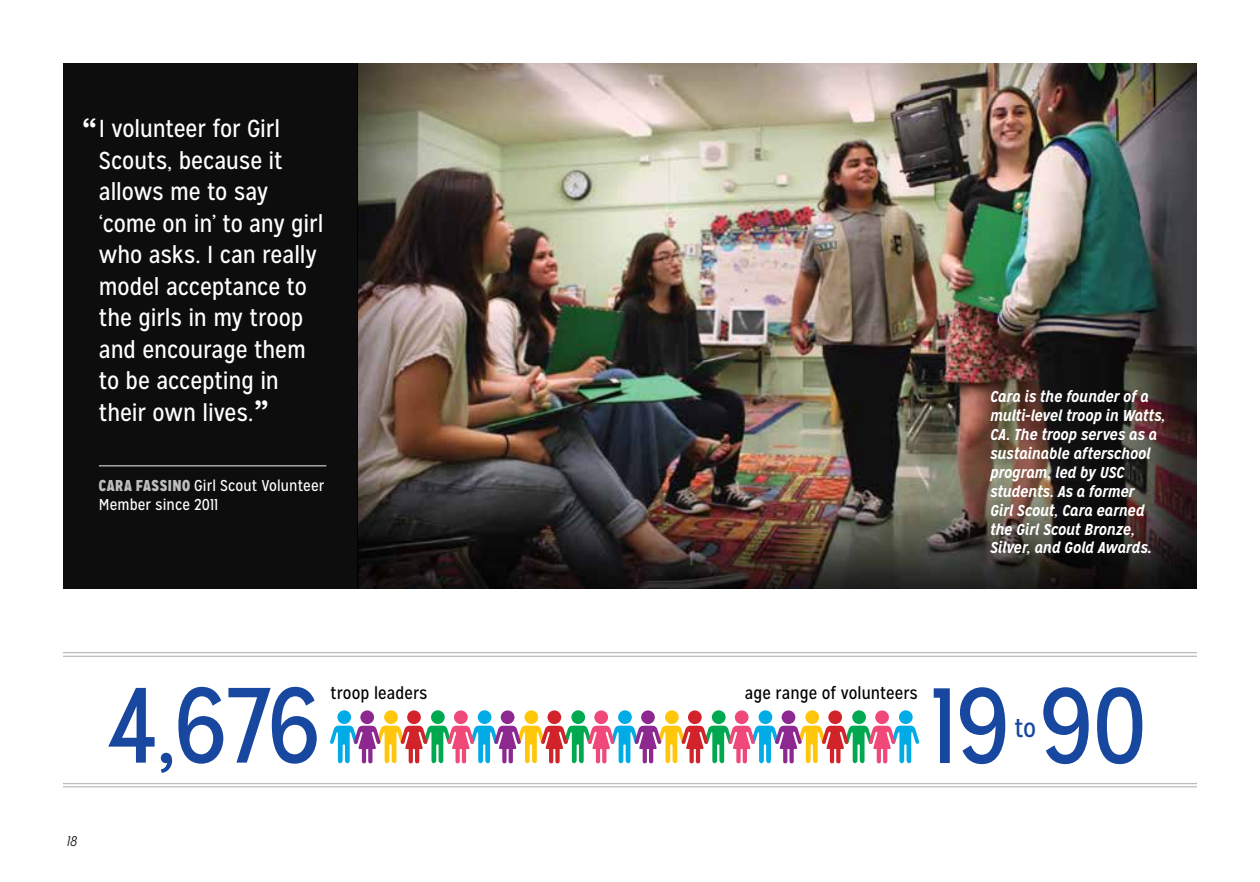
<style>
.page{position:relative;width:1260px;height:882px;background:#fff}
.page>*{position:absolute;margin:0;border:0;box-sizing:border-box;transform-origin:0 0}
.t1{font:106.75px "Mission Gothic";letter-spacing:-.02em;color:#17479e}
.t2{font:49px "Mission Gothic";color:#fff}
.t3{font:26.25px "Mission Gothic";color:#17479e}
.t4{font:24.5px/31.5px "Mission Gothic";letter-spacing:-.005em;color:#fff}
.t5{font:17.5px "Mission Gothic";color:#000}
.t6{font:italic 700 15.75px/18.9px "Mission Gothic";letter-spacing:-.015em;color:#fff}
.t7{font:15.75px/18.9px "Mission Gothic";letter-spacing:.01em;color:#fff}
.t8{font:italic 300 14px "Mission Gothic";color:#000}
.s1{font-weight:900;color:#bcbec0}
</style>
<div class="page">
<hr style="left:63px;top:656px;width:1134px;height:1px;background:#bcbec0">
<img style="left:358px;top:63px;width:839px;height:525px">
<div style="left:63px;top:63px;width:295px;height:525px;background:#0d0d0d"></div>
<hr style="left:99px;top:465px;width:227px;height:1px;background:#bcbec0">
<div style="left:337px;top:710px;width:14px;height:14px;background:#00abe6;border-radius:50%"></div>
<div style="left:431px;top:710px;width:14px;height:14px;background:#00a94f;border-radius:50%"></div>
<div style="left:571px;top:710px;width:14px;height:14px;background:#00a94f;border-radius:50%"></div>
<div style="left:712px;top:710px;width:14px;height:14px;background:#00a94f;border-radius:50%"></div>
<div style="left:852px;top:710px;width:14px;height:14px;background:#00a94f;border-radius:50%"></div>
<div style="left:384px;top:710px;width:14px;height:14px;background:#ffc60b;border-radius:50%"></div>
<div style="left:524px;top:710px;width:14px;height:14px;background:#ffc60b;border-radius:50%"></div>
<div style="left:665px;top:710px;width:14px;height:14px;background:#ffc60b;border-radius:50%"></div>
<div style="left:805px;top:710px;width:14px;height:14px;background:#ffc60b;border-radius:50%"></div>
<div style="left:478px;top:710px;width:14px;height:14px;background:#00abe6;border-radius:50%"></div>
<div style="left:618px;top:710px;width:14px;height:14px;background:#00abe6;border-radius:50%"></div>
<div style="left:759px;top:710px;width:13px;height:14px;background:#00abe6;border-radius:50%"></div>
<div style="left:899px;top:710px;width:14px;height:14px;background:#00abe6;border-radius:50%"></div>
<div style="left:360px;top:710px;width:14px;height:14px;background:#8d2890;border-radius:50%"></div>
<div style="left:454px;top:710px;width:14px;height:14px;background:#ef4879;border-radius:50%"></div>
<div style="left:594px;top:710px;width:14px;height:14px;background:#ef4879;border-radius:50%"></div>
<div style="left:735px;top:710px;width:14px;height:14px;background:#ef4879;border-radius:50%"></div>
<div style="left:875px;top:710px;width:14px;height:14px;background:#ef4879;border-radius:50%"></div>
<div style="left:407px;top:710px;width:14px;height:14px;background:#d2232a;border-radius:50%"></div>
<div style="left:547px;top:710px;width:14px;height:14px;background:#d2232a;border-radius:50%"></div>
<div style="left:688px;top:710px;width:14px;height:14px;background:#d2232a;border-radius:50%"></div>
<div style="left:828px;top:710px;width:14px;height:14px;background:#d2232a;border-radius:50%"></div>
<div style="left:501px;top:710px;width:14px;height:14px;background:#8d2890;border-radius:50%"></div>
<div style="left:641px;top:710px;width:14px;height:14px;background:#8d2890;border-radius:50%"></div>
<svg style="left:330px;top:726px;width:589px;height:38px"></svg>
<div style="left:782px;top:710px;width:13px;height:14px;background:#8d2890;border-radius:50%"></div>
<hr style="left:63px;top:786px;width:1134px;height:1px;background:#bcbec0">
<hr style="left:63px;top:652px;width:1134px;height:1px;background:#bcbec0">
<hr style="left:63px;top:783px;width:1134px;height:1px;background:#bcbec0">
<h2 class="t2" style="left:82px;top:107px;width:17px">“</h2>
<h3 class="t4" style="left:99px;top:113px;width:226px">I volunteer for Girl<br>Scouts, because it allows me to say ‘come on in’ to any girl who asks. I can really model acceptance to the girls in my troop and encourage them to be accepting in their own lives.</h3>
<h2 class="t2" style="left:254px;top:388px;width:17px">”</h2>
<p class="t7" style="left:99px;top:476px;width:227px"><span class="s1">CARA FASSINO</span> Girl Scout Volunteer<br>Member since 2011</p>
<p class="t6" style="left:990px;top:387px;width:177px">Cara is the founder of a multi-level troop in Watts,<br>CA. The troop serves as a sustainable afterschool program, led by USC students. As a former<br>Girl Scout, Cara earned the Girl Scout Bronze,<br>Silver, and Gold Awards.</p>
<p class="t8" style="left:66px;top:833px;width:12px">18</p>
<p class="t5" style="left:331px;top:683px;width:98px">troop leaders</p>
<p class="t5" style="left:745px;top:683px;width:174px">age range of volunteers</p>
<h1 class="t1" style="left:108px;top:661px;width:216px">4,676</h1>
<h1 class="t1" style="left:930px;top:662px;width:219px">19 90</h1>
<h3 class="t3" style="left:1015px;top:712px;width:23px">to</h3>
</div>
